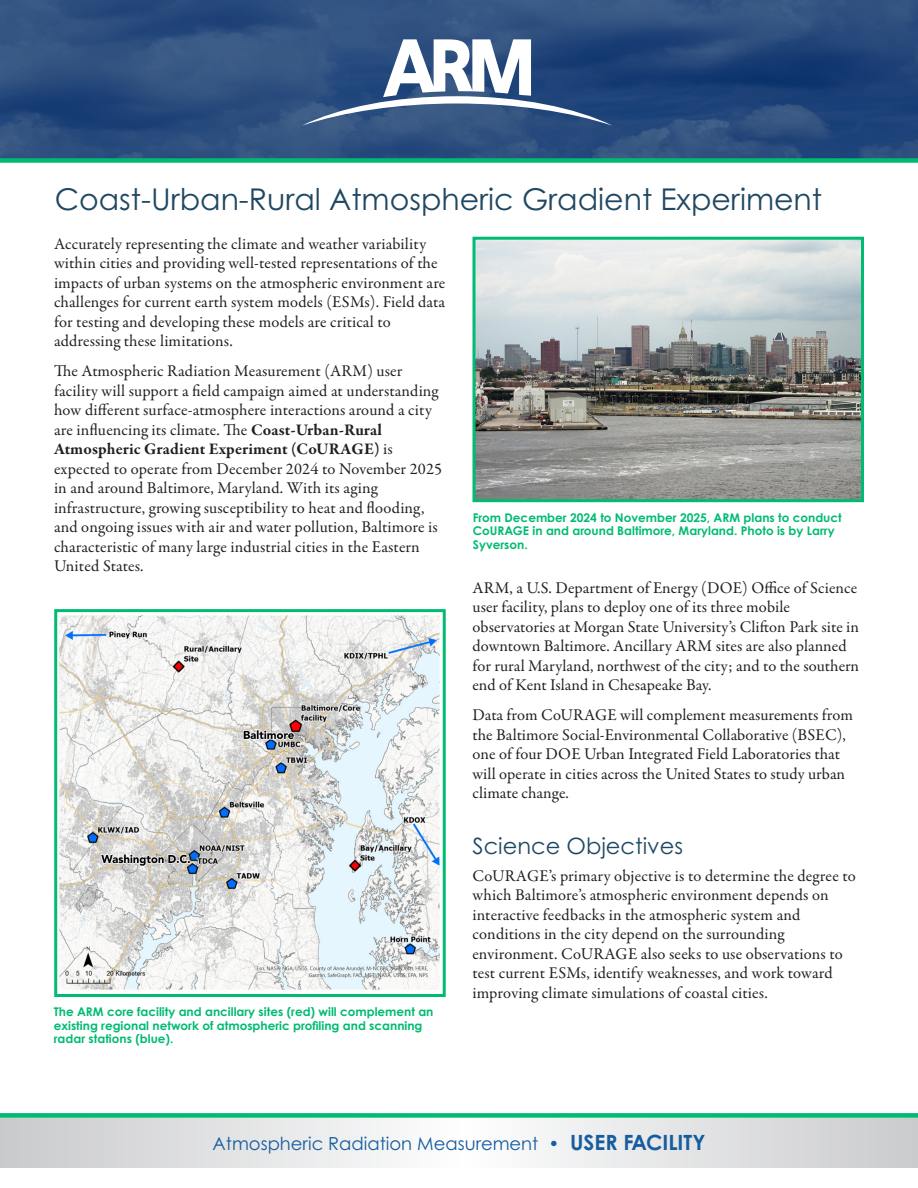
<style>
.page{position:relative;width:918px;height:1188px;background:#fff}
.page>*{position:absolute;margin:0;border:0;box-sizing:border-box;transform-origin:0 0}
.Subhead1{font:30px "Century Gothic Pro";color:#204862}
.Subhead2{font:22.5px "Century Gothic Pro";color:#204862}
.t1{font:18px "Century Gothic Pro";color:#175d9e}
.Body_Text{font:16.5px/19.5px "Garamond Premr Pro";letter-spacing:.005em;color:#231f20}
.t2{font:700 12px/13.5px "Century Gothic Pro";color:#00bb72}
.s1{font-weight:700}
.s2{font-weight:700;font-size:21px}
</style>
<div class="page">
<svg style="left:0;top:1118px;width:918px;height:50px"></svg>
<div style="left:0;top:1113px;width:918px;height:5px;background:#00bb72"></div>
<svg style="left:0;top:0;width:918px;height:158px"></svg>
<div style="left:0;top:158px;width:918px;height:5px;background:#00bb72"></div>
<svg style="left:302px;top:39px;width:310px;height:87px"></svg>
<img style="left:59px;top:615px;width:381px;height:375px">
<div style="left:54px;top:609px;width:392px;height:388px;border:3px solid #00bb72"></div>
<img style="left:476px;top:241px;width:384px;height:257px">
<div style="left:472px;top:237px;width:392px;height:265px;border:3px solid #00bb72"></div>
<p class="Subhead1" style="left:55px;top:181px;width:769px">Coast-Urban-Rural Atmospheric Gradient Experiment</p>
<p class="Body_Text" style="left:54px;top:234px;width:393px">Accurately representing the climate and weather variability within cities and providing well-tested representations of the impacts of urban systems on the atmospheric environment are challenges for current earth system models (ESMs). Field data for testing and developing these models are critical to addressing these limitations.</p>
<p class="Body_Text" style="left:54px;top:362px;width:390px">The Atmospheric Radiation Measurement (ARM) user facility will support a field campaign aimed at understanding how different surface-atmosphere interactions around a city are influencing its climate. The <span class="s1">Coast-Urban-Rural Atmospheric Gradient Experiment (CoURAGE)</span> is expected to operate from December 2024 to November 2025 in and around Baltimore, Maryland. With its aging infrastructure, growing susceptibility to heat and flooding, and ongoing issues with air and water pollution, Baltimore is characteristic of many large industrial cities in the Eastern United States.</p>
<p class="t2" style="left:54px;top:1005px;width:381px">The ARM core facility and ancillary sites (red) will complement an existing regional network of atmospheric profiling and scanning radar stations (blue).</p>
<p class="t2" style="left:473px;top:510px;width:370px">From December 2024 to November 2025, ARM plans to conduct<br>CoURAGE in and around Baltimore, Maryland. Photo is by Larry<br>Syverson.</p>
<p class="Body_Text" style="left:472px;top:578px;width:388px">ARM, a U.S. Department of Energy (DOE) Office of Science user facility, plans to deploy one of its three mobile observatories at Morgan State University’s Clifton Park site in downtown Baltimore. Ancillary ARM sites are also planned for rural Maryland, northwest of the city; and to the southern end of Kent Island in Chesapeake Bay.</p>
<p class="Body_Text" style="left:472px;top:706px;width:382px">Data from CoURAGE will complement measurements from the Baltimore Social-Environmental Collaborative (BSEC), one of four DOE Urban Integrated Field Laboratories that will operate in cities across the United States to study urban climate change.</p>
<p class="Subhead2" style="left:472px;top:832px;width:212px">Science Objectives</p>
<p class="Body_Text" style="left:472px;top:866px;width:385px">CoURAGE’s primary objective is to determine the degree to which Baltimore’s atmospheric environment depends on interactive feedbacks in the atmospheric system and conditions in the city depend on the surrounding environment. CoURAGE also seeks to use observations to test current ESMs, identify weaknesses, and work toward improving climate simulations of coastal cities.</p>
<p class="t1" style="left:213px;top:1133px;width:494px">Atmospheric Radiation Measurement • <span class="s2">USER FACILITY</span></p>
</div>
